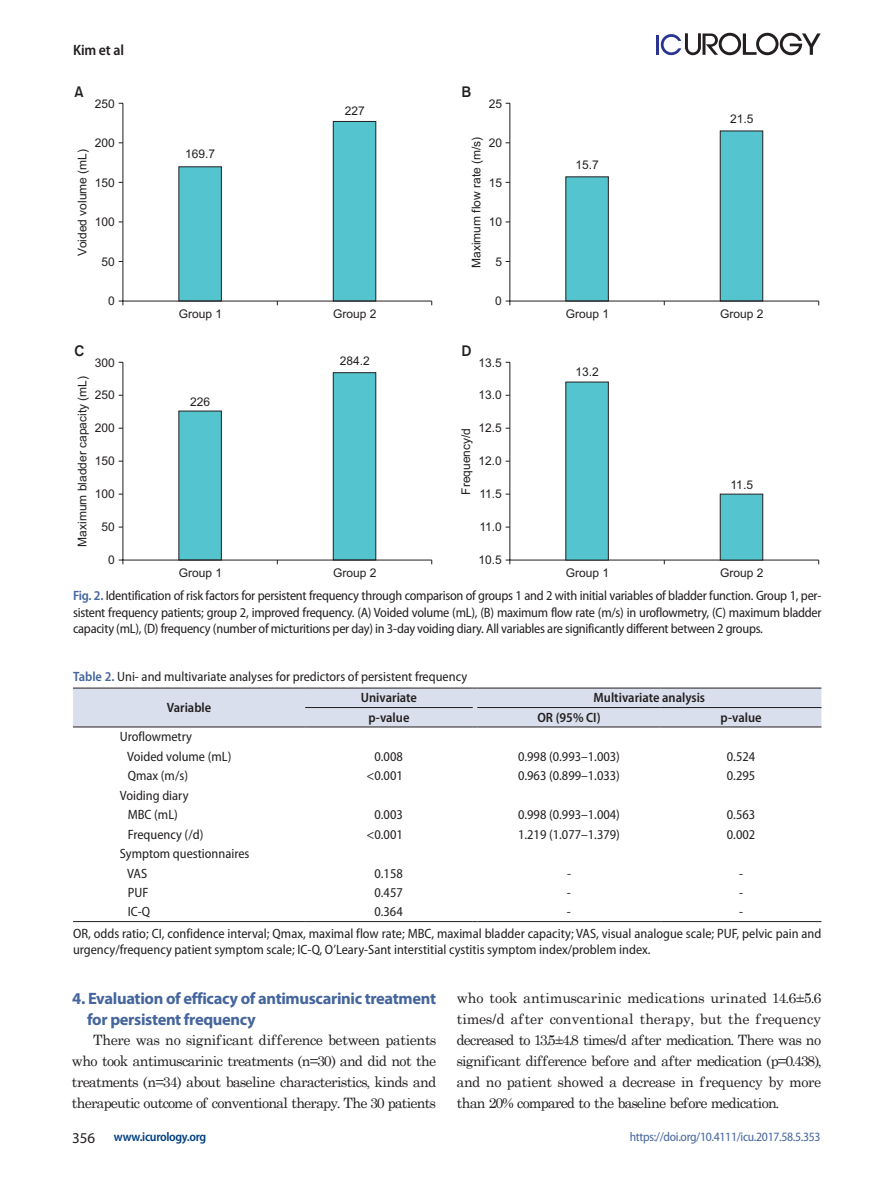
<style>
.page{position:relative;width:893px;height:1191px;background:#fff}
.page>*{position:absolute;margin:0;border:0;box-sizing:border-box;transform-origin:0 0}
.t1{font:700 16.5px/21px "Myriad Pro";letter-spacing:-.02em;color:#45659d}
.t2{font:600 semi-condensed 15px "Myriad Pro";letter-spacing:-.01em;color:#231f20}
.t3{font:15px "Gothic 725 BT Bold A";color:#231f20}
.t4{font:15px "Myriad Pro";color:#231f20}
.t5{font:14.25px/21px "Century Schoolbook";letter-spacing:-.05em;color:#231f20;text-align:justify}
.t6{font:semi-condensed 13.5px/19.5px "Myriad Pro";color:#231f20}
.t7{font:600 semi-condensed 13.5px "Myriad Pro";color:#231f20}
.t8{font:semi-condensed 12.75px "Myriad Pro";letter-spacing:-.025em;color:#45659d}
.t9{font:600 semi-condensed 12.75px "Myriad Pro";letter-spacing:-.025em;color:#014081}
.t10{font:12px "Arial";color:#231f20}
.s1{font-weight:600;color:#45659d}
</style>
<div class="page">
<hr style="left:656px;top:35px;width:3px;height:20px;background:#293492">
<svg style="left:661px;top:33px;width:160px;height:22px"></svg>
<svg style="left:118px;top:102px;width:315px;height:200px"></svg>
<svg style="left:118px;top:361px;width:315px;height:200px"></svg>
<svg style="left:505px;top:102px;width:314px;height:200px"></svg>
<svg style="left:505px;top:361px;width:314px;height:200px"></svg>
<div style="left:720px;top:494px;width:43px;height:66px;background:#54c5cf;border:1px solid #231f20"></div>
<div style="left:565px;top:381px;width:44px;height:179px;background:#54c5cf;border:1px solid #231f20"></div>
<hr style="left:73px;top:921px;width:232px;height:1px;background:#231f20">
<hr style="left:305px;top:921px;width:168px;height:1px;background:#231f20">
<hr style="left:477px;top:921px;width:184px;height:1px;background:#231f20">
<hr style="left:661px;top:921px;width:160px;height:1px;background:#231f20">
<svg style="left:73px;top:687px;width:748px;height:40px;background:#d0d4e1"></svg>
<p class="t2" style="left:73px;top:41px;width:53px">Kim et al</p>
<p class="t3" style="left:75px;top:83px;width:11px">A</p>
<p class="t3" style="left:461px;top:83px;width:11px">B</p>
<p class="t10" style="left:95px;top:99px;width:22px">250</p>
<p class="t10" style="left:95px;top:138px;width:22px">200</p>
<p class="t10" style="left:95px;top:178px;width:22px">150</p>
<p class="t10" style="left:95px;top:217px;width:22px">100</p>
<p class="t10" style="left:101px;top:257px;width:15px">50</p>
<p class="t10" style="left:78px;top:256px;width:108px;rotate:-90deg">Voided volume (mL)</p>
<p class="t10" style="left:108px;top:296px;width:8px">0</p>
<p class="t10" style="left:185px;top:150px;width:32px">169.7</p>
<p class="t10" style="left:179px;top:309px;width:45px">Group 1</p>
<p class="t10" style="left:345px;top:107px;width:22px">227</p>
<p class="t10" style="left:333px;top:309px;width:45px">Group 2</p>
<p class="t10" style="left:489px;top:99px;width:15px">25</p>
<p class="t10" style="left:489px;top:138px;width:15px">20</p>
<p class="t10" style="left:489px;top:178px;width:15px">15</p>
<p class="t10" style="left:489px;top:218px;width:15px">10</p>
<p class="t10" style="left:495px;top:257px;width:8px">5</p>
<p class="t10" style="left:472px;top:268px;width:133px;rotate:-90deg">Maximum flow rate (m/s)</p>
<p class="t10" style="left:495px;top:296px;width:8px">0</p>
<p class="t3" style="left:75px;top:342px;width:11px">C</p>
<p class="t3" style="left:461px;top:342px;width:12px">D</p>
<p class="t10" style="left:340px;top:357px;width:32px">284.2</p>
<p class="t10" style="left:95px;top:358px;width:22px">300</p>
<p class="t10" style="left:478px;top:358px;width:25px">13.5</p>
<p class="t10" style="left:478px;top:391px;width:25px">13.0</p>
<p class="t10" style="left:478px;top:424px;width:25px">12.5</p>
<p class="t10" style="left:478px;top:456px;width:25px">12.0</p>
<p class="t10" style="left:479px;top:489px;width:24px">11.5</p>
<p class="t10" style="left:479px;top:522px;width:24px">11.0</p>
<p class="t10" style="left:78px;top:546px;width:172px;rotate:-90deg">Maximum bladder capacity (mL)</p>
<p class="t10" style="left:95px;top:391px;width:22px">250</p>
<p class="t10" style="left:190px;top:397px;width:22px">226</p>
<p class="t10" style="left:95px;top:424px;width:22px">200</p>
<p class="t10" style="left:95px;top:457px;width:22px">150</p>
<p class="t10" style="left:95px;top:489px;width:22px">100</p>
<p class="t10" style="left:101px;top:522px;width:15px">50</p>
<p class="t10" style="left:461px;top:494px;width:68px;rotate:-90deg">Frequency/d</p>
<p class="t10" style="left:108px;top:555px;width:8px">0</p>
<p class="t10" style="left:179px;top:568px;width:45px">Group 1</p>
<p class="t10" style="left:333px;top:568px;width:45px">Group 2</p>
<p class="t10" style="left:478px;top:555px;width:25px">10.5</p>
<p class="t10" style="left:575px;top:160px;width:25px">15.7</p>
<p class="t10" style="left:566px;top:309px;width:45px">Group 1</p>
<p class="t10" style="left:575px;top:367px;width:25px">13.2</p>
<p class="t10" style="left:566px;top:568px;width:45px">Group 1</p>
<p class="t10" style="left:730px;top:114px;width:25px">21.5</p>
<p class="t10" style="left:720px;top:309px;width:45px">Group 2</p>
<p class="t10" style="left:730px;top:480px;width:24px">11.5</p>
<p class="t10" style="left:720px;top:568px;width:45px">Group 2</p>
<p class="t6" style="left:73px;top:587px;width:750px;line-height:16.5px;text-align:justify"><span class="s1">Fig. 2.</span> Identification of risk factors for persistent frequency through comparison of groups 1 and 2 with initial variables of bladder function. Group 1, per&shy;sistent frequency patients; group 2, improved frequency. (A) Voided volume (mL), (B) maximum flow rate (m/s) in uroflowmetry, (C) maximum bladder capacity (mL), (D) frequency (number of micturitions per day) in 3-day voiding diary. All variables are significantly different between 2 groups.</p>
<p class="t6" style="left:73px;top:667px;width:396px"><span class="s1">Table 2.</span> Uni- and multivariate analyses for predictors of persistent frequency</p>
<p class="t7" style="left:167px;top:699px;width:46px">Variable</p>
<p class="t7" style="left:361px;top:689px;width:58px">Univariate</p>
<p class="t7" style="left:594px;top:689px;width:113px">Multivariate analysis</p>
<p class="t7" style="left:368px;top:709px;width:42px">p-value</p>
<p class="t7" style="left:537px;top:709px;width:65px">OR (95% CI)</p>
<p class="t7" style="left:721px;top:709px;width:42px">p-value</p>
<p class="t6" style="left:127px;top:727px;width:106px;text-indent:-7px">Uroflowmetry<br>Voided volume (mL)</p>
<p class="t6" style="left:374px;top:746px;width:30px">0.008</p>
<p class="t6" style="left:518px;top:746px;width:103px">0.998 (0.993–1.003)</p>
<p class="t6" style="left:727px;top:746px;width:30px">0.524</p>
<p class="t6" style="left:128px;top:765px;width:62px">Qmax (m/s)</p>
<p class="t6" style="left:366px;top:765px;width:38px">&lt;0.001</p>
<p class="t6" style="left:518px;top:765px;width:103px">0.963 (0.899–1.033)</p>
<p class="t6" style="left:727px;top:765px;width:30px">0.295</p>
<p class="t6" style="left:120px;top:785px;width:70px;text-align:center">Voiding diary<br>MBC (mL)</p>
<p class="t6" style="left:374px;top:804px;width:30px">0.003</p>
<p class="t6" style="left:518px;top:804px;width:103px">0.998 (0.993–1.004)</p>
<p class="t6" style="left:727px;top:804px;width:30px">0.563</p>
<p class="t6" style="left:128px;top:824px;width:77px">Frequency (/d)</p>
<p class="t6" style="left:366px;top:824px;width:38px">&lt;0.001</p>
<p class="t6" style="left:518px;top:824px;width:103px">1.219 (1.077–1.379)</p>
<p class="t6" style="left:727px;top:824px;width:30px">0.002</p>
<p class="t6" style="left:127px;top:843px;width:124px;text-indent:-7px">Symptom questionnaires<br>VAS</p>
<p class="t6" style="left:374px;top:863px;width:30px">0.158</p>
<p class="t6" style="left:128px;top:882px;width:22px">PUF</p>
<p class="t6" style="left:374px;top:882px;width:30px">0.457</p>
<p class="t6" style="left:567px;top:882px;width:6px">-</p>
<p class="t6" style="left:739px;top:882px;width:6px">-</p>
<p class="t6" style="left:128px;top:902px;width:24px">IC-Q</p>
<p class="t6" style="left:374px;top:902px;width:30px">0.364</p>
<p class="t6" style="left:567px;top:902px;width:6px">-</p>
<p class="t6" style="left:73px;top:901px;width:750px;line-height:21.1px;text-indent:666px">-<br>OR, odds ratio; CI, confidence interval; Qmax, maximal flow rate; MBC, maximal bladder capacity; VAS, visual analogue scale; PUF, pelvic pain and</p>
<p class="t6" style="left:73px;top:939px;width:579px">urgency/frequency patient symptom scale; IC-Q, O’Leary-Sant interstitial cystitis symptom index/problem index.</p>
<p class="t1" style="left:87px;top:987px;width:350px;text-indent:-15px">4. Evaluation of efficacy of antimuscarinic treatment for persistent frequency</p>
<p class="t5" style="left:72px;top:1027px;width:366px;text-indent:21px">There was no significant difference between patients who took antimuscarinic treatments (n=30) and did not the treatments (n=34) about baseline characteristics, kinds and therapeutic outcome of conventional therapy. The 30 patients</p>
<p class="t4" style="left:72px;top:1128px;width:24px">356</p>
<p class="t9" style="left:114px;top:1128px;width:94px">www.icurology.org</p>
<p class="t5" style="left:456px;top:985px;width:367px">who took antimuscarinic medications urinated 14.6±5.6 times/d after conventional therapy, but the frequency decreased to 13.5±4.8 times/d after medication. There was no significant difference before and after medication (p=0.438), and no patient showed a decrease in frequency by more than 20% compared to the baseline before medication.</p>
<p class="t8" style="left:630px;top:1128px;width:192px">https://doi.org/10.4111/icu.2017.58.5.353</p>
</div>
